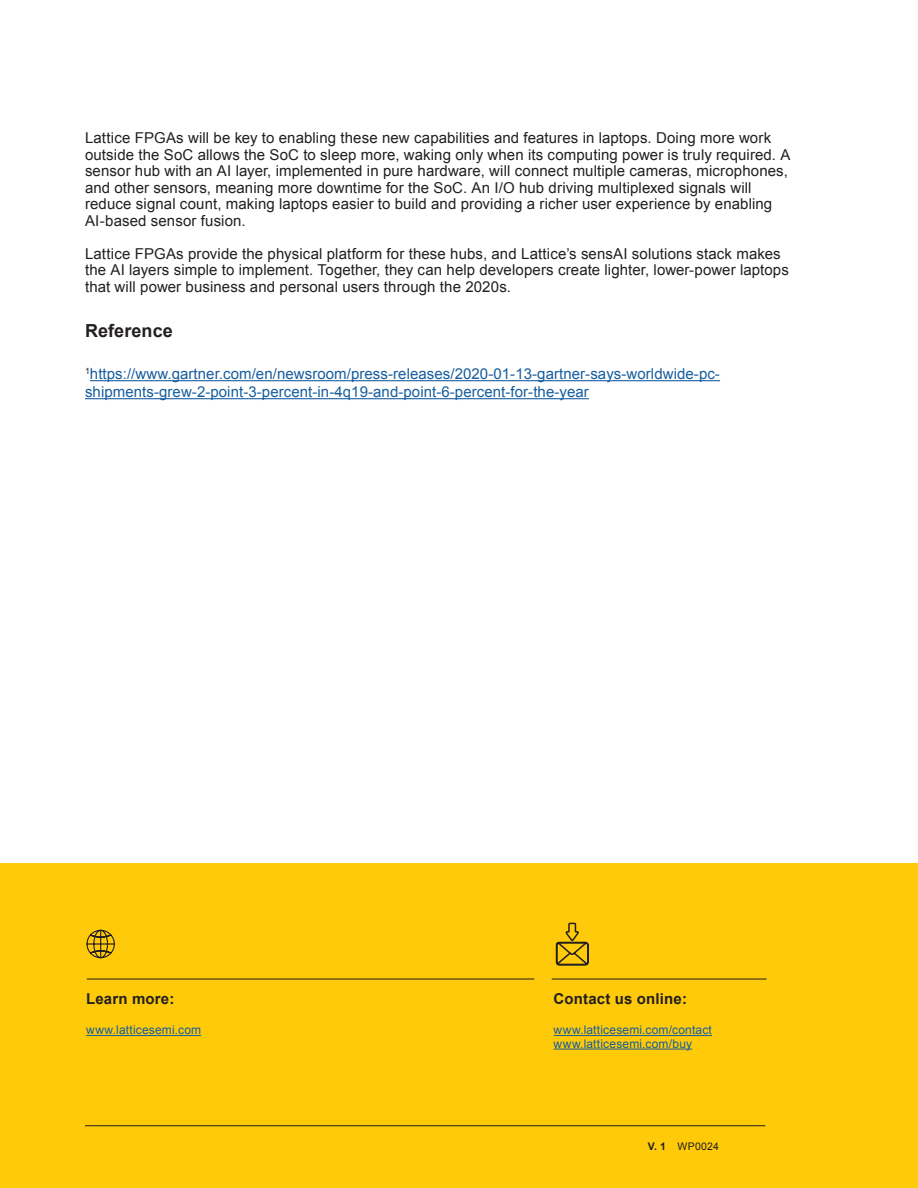
<style>
.page{position:relative;width:918px;height:1188px;background:#fff}
.page>*{position:absolute;margin:0;border:0;box-sizing:border-box;transform-origin:0 0}
.t1{font:700 18px "Arial";letter-spacing:.005em;color:#231f20}
.t2{font:15px/16.5px "Arial";letter-spacing:.01em;color:#231f20}
.t3{font:15px/18px "Arial";letter-spacing:.005em;color:#175d9e}
.t4{font:700 15px "Arial";letter-spacing:.01em;color:#231f20}
.t5{font:12px/13.5px "Arial";letter-spacing:.015em;color:#175d9e}
.t6{font:10.5px "Arial";letter-spacing:.025em;color:#231f20}
.s1{font-weight:700}
</style>
<div class="page">
<div style="left:0;top:864px;width:918px;height:324px;background:#feca0a"></div>
<hr style="left:85px;top:1125px;width:680px;height:1px;background:#231f20">
<hr style="left:552px;top:979px;width:214px;height:1px;background:#231f20">
<hr style="left:87px;top:979px;width:447px;height:1px;background:#231f20">
<hr style="left:86px;top:1035px;width:115px;height:1px;background:#175d9e">
<hr style="left:554px;top:1035px;width:158px;height:1px;background:#175d9e">
<hr style="left:554px;top:1049px;width:138px;height:1px;background:#175d9e">
<svg style="left:86px;top:929px;width:29px;height:30px"></svg>
<svg style="left:555px;top:922px;width:34px;height:44px"></svg>
<hr style="left:90px;top:380px;width:630px;height:1px;background:#175d9e">
<hr style="left:85px;top:398px;width:504px;height:1px;background:#175d9e">
<p class="t2" style="left:85px;top:130px;width:707px">Lattice FPGAs will be key to enabling these new capabilities and features in laptops. Doing more work outside the SoC allows the SoC to sleep more, waking only when its computing power is truly required. A sensor hub with an AI layer, implemented in pure hardware, will connect multiple cameras, microphones, and other sensors, meaning more downtime for the SoC. An I/O hub driving multiplexed signals will reduce signal count, making laptops easier to build and providing a richer user experience by enabling AI-based sensor fusion.</p>
<p class="t2" style="left:85px;top:245px;width:705px">Lattice FPGAs provide the physical platform for these hubs, and Lattice’s sensAI solutions stack makes the AI layers simple to implement. Together, they can help developers create lighter, lower-power laptops that will power business and personal users through the 2020s.</p>
<p class="t1" style="left:85px;top:319px;width:89px">Reference</p>
<p class="t3" style="left:85px;top:365px;width:636px"><sup>1</sup>https://www.gartner.com/en/newsroom/press-releases/2020-01-13-gartner-says-worldwide-pc&shy;shipments-grew-2-point-3-percent-in-4q19-and-point-6-percent-for-the-year</p>
<p class="t4" style="left:86px;top:989px;width:90px">Learn more:</p>
<p class="t5" style="left:86px;top:1023px;width:117px">www.latticesemi.com</p>
<p class="t4" style="left:554px;top:989px;width:135px">Contact us online:</p>
<p class="t5" style="left:554px;top:1023px;width:160px">www.latticesemi.com/contact www.latticesemi.com/buy</p>
<p class="t6" style="left:648px;top:1140px;width:73px"><span class="s1">V. 1</span> WP0024</p>
</div>
